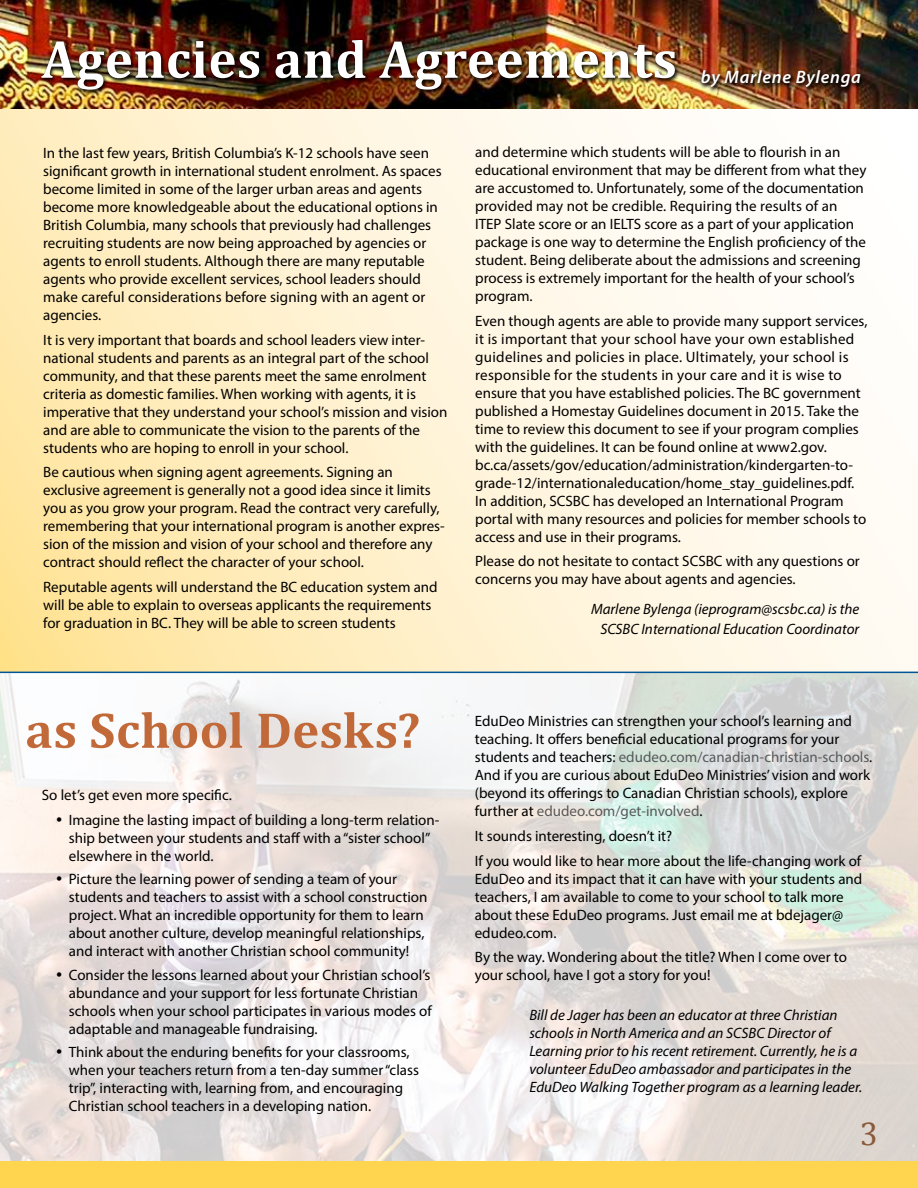
<style>
.page{position:relative;width:918px;height:1188px;background:#fff}
.page>*{position:absolute;margin:0;border:0;box-sizing:border-box;transform-origin:0 0}
.t1{font:700 54px "Cambria";letter-spacing:.01em;color:#fff}
.t2{font:700 51px "Cambria";letter-spacing:.005em;color:#c26939}
.t3{font:33px "Cambria";color:#895938}
.t4{font:italic 600 18px "Myriad Pro";letter-spacing:.04em;color:#fff}
.t5{font:15px/18px "Myriad Pro";color:#000}
.t6{font:italic 15px/18px "Myriad Pro";color:#000;text-align:right}
.s1{color:#58595b}
</style>
<div class="page">
<svg style="left:0;top:109px;width:918px;height:563px"></svg>
<img style="left:0;top:673px;width:918px;height:489px">
<img style="left:0;top:0;width:918px;height:109px">
<div style="left:1px;top:1162px;width:917px;height:26px;background:#ffd44f"></div>
<div style="left:39px;top:39px;width:641px;height:57px;background:#000;opacity:.9"></div>
<div style="left:699px;top:69px;width:167px;height:24px;background:#000;opacity:.9"></div>
<svg style="left:0;top:1162px;width:1px;height:26px"></svg>
<hr style="left:0;top:672px;width:918px;height:1px;background:#005695">
<svg style="left:57px;top:817px;width:4px;height:5px"></svg>
<svg style="left:57px;top:877px;width:4px;height:4px"></svg>
<svg style="left:57px;top:972px;width:4px;height:5px"></svg>
<svg style="left:57px;top:1050px;width:4px;height:4px"></svg>
<h1 class="t1" style="left:42px;top:21px;width:637px">Agencies and Agreements</h1>
<p class="t4" style="left:701px;top:66px;width:161px">by Marlene Bylenga</p>
<p class="t5" style="left:43px;top:144px;width:400px">In the last few years, British Columbia’s K-12 schools have seen significant growth in international student enrolment. As spaces become limited in some of the larger urban areas and agents become more knowledgeable about the educational options in British Columbia, many schools that previously had challenges recruiting students are now being approached by agencies or agents to enroll students. Although there are many reputable agents who provide excellent services, school leaders should make careful considerations before signing with an agent or agencies.</p>
<p class="t5" style="left:43px;top:330px;width:406px">It is very important that boards and school leaders view inter&shy;national students and parents as an integral part of the school community, and that these parents meet the same enrolment criteria as domestic families. When working with agents, it is imperative that they understand your school’s mission and vision and are able to communicate the vision to the parents of the students who are hoping to enroll in your school.</p>
<p class="t5" style="left:43px;top:463px;width:403px">Be cautious when signing agent agreements. Signing an exclusive agreement is generally not a good idea since it limits you as you grow your program. Read the contract very carefully, remembering that your international program is another expres&shy;sion of the mission and vision of your school and therefore any contract should reflect the character of your school.</p>
<p class="t5" style="left:43px;top:578px;width:396px">Reputable agents will understand the BC education system and will be able to explain to overseas applicants the requirements for graduation in BC. They will be able to screen students</p>
<p class="t5" style="left:475px;top:142px;width:393px">and determine which students will be able to flourish in an educational environment that may be different from what they are accustomed to. Unfortunately, some of the documentation provided may not be credible. Requiring the results of an ITEP Slate score or an IELTS score as a part of your application package is one way to determine the English proficiency of the student. Being deliberate about the admissions and screening process is extremely important for the health of your school’s program.</p>
<p class="t5" style="left:475px;top:311px;width:394px">Even though agents are able to provide many support services, it is important that your school have your own established guidelines and policies in place. Ultimately, your school is responsible for the students in your care and it is wise to ensure that you have established policies. The BC government published a Homestay Guidelines document in 2015. Take the time to review this document to see if your program complies with the guidelines. It can be found online at www2.gov. bc.ca/assets/gov/education/administration/kindergarten-to&shy;grade-12/internationaleducation/home_stay_guidelines.pdf.<br>In addition, SCSBC has developed an International Program portal with many resources and policies for member schools to access and use in their programs.</p>
<p class="t5" style="left:475px;top:552px;width:386px">Please do not hesitate to contact SCSBC with any questions or concerns you may have about agents and agencies.</p>
<p class="t6" style="left:591px;top:599px;width:270px;line-height:19.5px">Marlene Bylenga (ieprogram@scsbc.ca) is the<br>SCSBC International Education Coordinator</p>
<h2 class="t2" style="left:26px;top:694px;width:396px">as School Desks?</h2>
<p class="t5" style="left:69px;top:783px;width:372px;line-height:24.8px;text-indent:-27px">So let’s get even more specific.<br>Imagine the lasting impact of building a long-term relation-</p>
<p class="t5" style="left:69px;top:829px;width:363px">ship between your students and staff with a “sister school” elsewhere in the world.</p>
<p class="t5" style="left:69px;top:870px;width:360px">Picture the learning power of sending a team of your students and teachers to assist with a school construction project. What an incredible opportunity for them to learn about another culture, develop meaningful relationships, and interact with another Christian school community!</p>
<p class="t5" style="left:69px;top:966px;width:365px">Consider the lessons learned about your Christian school’s abundance and your support for less fortunate Christian schools when your school participates in various modes of adaptable and manageable fundraising.</p>
<p class="t5" style="left:69px;top:1043px;width:352px">Think about the enduring benefits for your classrooms, when your teachers return from a ten-day summer “class trip”, interacting with, learning from, and encouraging Christian school teachers in a developing nation.</p>
<p class="t5" style="left:475px;top:712px;width:399px">EduDeo Ministries can strengthen your school’s learning and teaching. It offers beneficial educational programs for your students and teachers: <span class="s1">edudeo.com/canadian-christian-schools</span>.<br>And if you are curious about EduDeo Ministries’ vision and work (beyond its offerings to Canadian Christian schools), explore further at <span class="s1">edudeo.com/get-involved</span>.</p>
<p class="t5" style="left:475px;top:823px;width:388px;line-height:24.8px">It sounds interesting, doesn’t it?<br>If you would like to hear more about the life-changing work of</p>
<p class="t5" style="left:475px;top:869px;width:389px">EduDeo and its impact that it can have with your students and teachers, I am available to come to your school to talk more about these EduDeo programs. Just email me at bdejager@ edudeo.com.</p>
<p class="t5" style="left:475px;top:948px;width:374px">By the way. Wondering about the title? When I come over to your school, have I got a story for you!</p>
<p class="t6" style="left:529px;top:1006px;width:335px;text-align:left">Bill de Jager has been an educator at three Christian schools in North America and an SCSBC Director of Learning prior to his recent retirement. Currently, he is a volunteer EduDeo ambassador and participates in the EduDeo Walking Together program as a learning leader.</p>
<h3 class="t3" style="left:860px;top:1114px;width:20px">3</h3>
</div>
